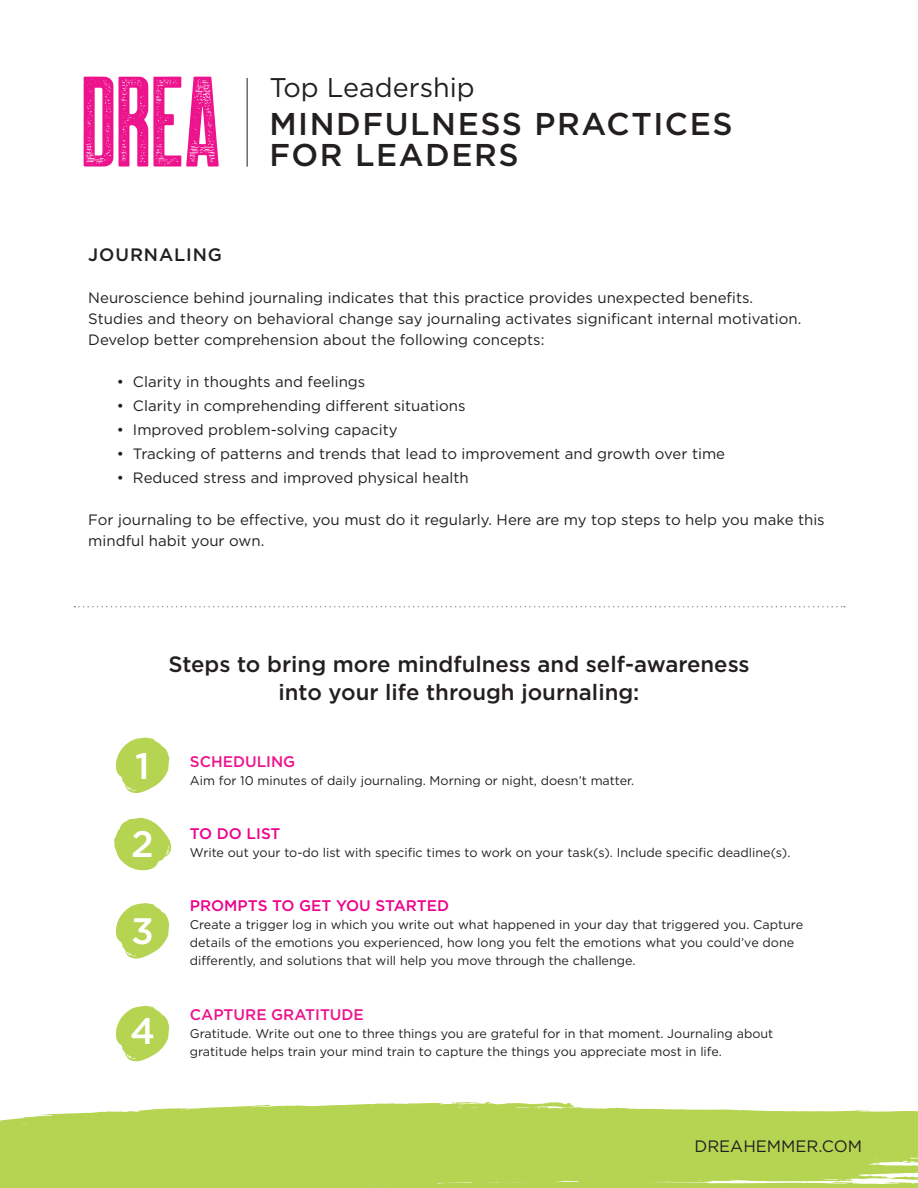
<style>
.page{position:relative;width:918px;height:1188px;background:#fff}
.page>*{position:absolute;margin:0;border:0;box-sizing:border-box;transform-origin:0 0}
.t1{font:129px "Robinson Press";color:#ed138d}
.t2{font:500 36.9px/78.4px "Gotham";color:#fff}
.t3{font:500 31.5px/31.5px "Gotham";letter-spacing:.05em;color:#231f20}
.t4{font:27px "Gotham";color:#231f20}
.t5{font:500 22.2px/27.5px "Gotham";color:#231f20;text-align:center}
.t6{font:500 18px "Gotham";letter-spacing:.05em;color:#231f20}
.t7{font:16.5px "Gotham";color:#231f20}
.t8{font:500 15.45px "Gotham";color:#ed028c}
.t9{font:500 15.45px "Gotham";color:#ed138d}
.t10{font:15px/21px "Gotham";color:#231f20}
.t11{font:12.6px/18px "Gotham";color:#231f20}
</style>
<div class="page">
<svg style="left:115px;top:738px;width:54px;height:55px"></svg>
<svg style="left:0;top:1102px;width:918px;height:86px;background:#bbd760"></svg>
<hr style="left:247px;top:78px;width:1px;height:89px;background:#231f20">
<svg style="left:74px;top:606px;width:771px;height:1px"></svg>
<svg style="left:114px;top:818px;width:58px;height:53px"></svg>
<svg style="left:115px;top:903px;width:54px;height:56px"></svg>
<svg style="left:115px;top:1006px;width:54px;height:56px"></svg>
<h1 class="t1" style="left:81px;top:58px;width:142px">DREA</h1>
<h3 class="t4" style="left:269px;top:70px;width:207px">Top Leadership</h3>
<h3 class="t3" style="left:269px;top:107px;width:465px">MINDFULNESS PRACTICES<br>FOR LEADERS</h3>
<p class="t6" style="left:88px;top:245px;width:135px">JOURNALING</p>
<p class="t10" style="left:88px;top:287px;width:715px">Neuroscience behind journaling indicates that this practice provides unexpected benefits.<br>Studies and theory on behavioral change say journaling activates significant internal motivation.<br>Develop better comprehension about the following concepts:</p>
<p class="t10" style="left:117px;top:371px;width:250px">• Clarity in thoughts and feelings</p>
<p class="t10" style="left:117px;top:395px;width:350px">• Clarity in comprehending different situations</p>
<p class="t10" style="left:117px;top:419px;width:282px">• Improved problem-solving capacity</p>
<p class="t10" style="left:117px;top:443px;width:610px">• Tracking of patterns and trends that lead to improvement and growth over time</p>
<p class="t10" style="left:117px;top:467px;width:353px">• Reduced stress and improved physical health</p>
<p class="t10" style="left:88px;top:509px;width:738px">For journaling to be effective, you must do it regularly. Here are my top steps to help you make this mindful habit your own.</p>
<h3 class="t5" style="left:168px;top:650px;width:583px">Steps to bring more mindfulness and self-awareness into your life through journaling:</h3>
<h2 class="t2" style="left:131px;top:726px;width:24px">1<br>2</h2>
<h2 class="t2" style="left:131px;top:891px;width:24px">3</h2>
<h2 class="t2" style="left:130px;top:991px;width:27px">4</h2>
<p class="t9" style="left:190px;top:752px;width:107px">SCHEDULING</p>
<p class="t11" style="left:190px;top:771px;width:446px">Aim for 10 minutes of daily journaling. Morning or night, doesn’t matter.</p>
<p class="t8" style="left:190px;top:824px;width:92px">TO DO LIST</p>
<p class="t11" style="left:190px;top:843px;width:602px">Write out your to-do list with specific times to work on your task(s). Include specific deadline(s).</p>
<p class="t8" style="left:190px;top:896px;width:261px">PROMPTS TO GET YOU STARTED</p>
<p class="t11" style="left:190px;top:915px;width:615px">Create a trigger log in which you write out what happened in your day that triggered you. Capture details of the emotions you experienced, how long you felt the emotions what you could’ve done differently, and solutions that will help you move through the challenge.</p>
<p class="t9" style="left:190px;top:1006px;width:176px">CAPTURE GRATITUDE</p>
<p class="t11" style="left:190px;top:1024px;width:585px">Gratitude. Write out one to three things you are grateful for in that moment. Journaling about gratitude helps train your mind train to capture the things you appreciate most in life.</p>
<p class="t7" style="left:694px;top:1135px;width:169px">DREAHEMMER.COM</p>
</div>
